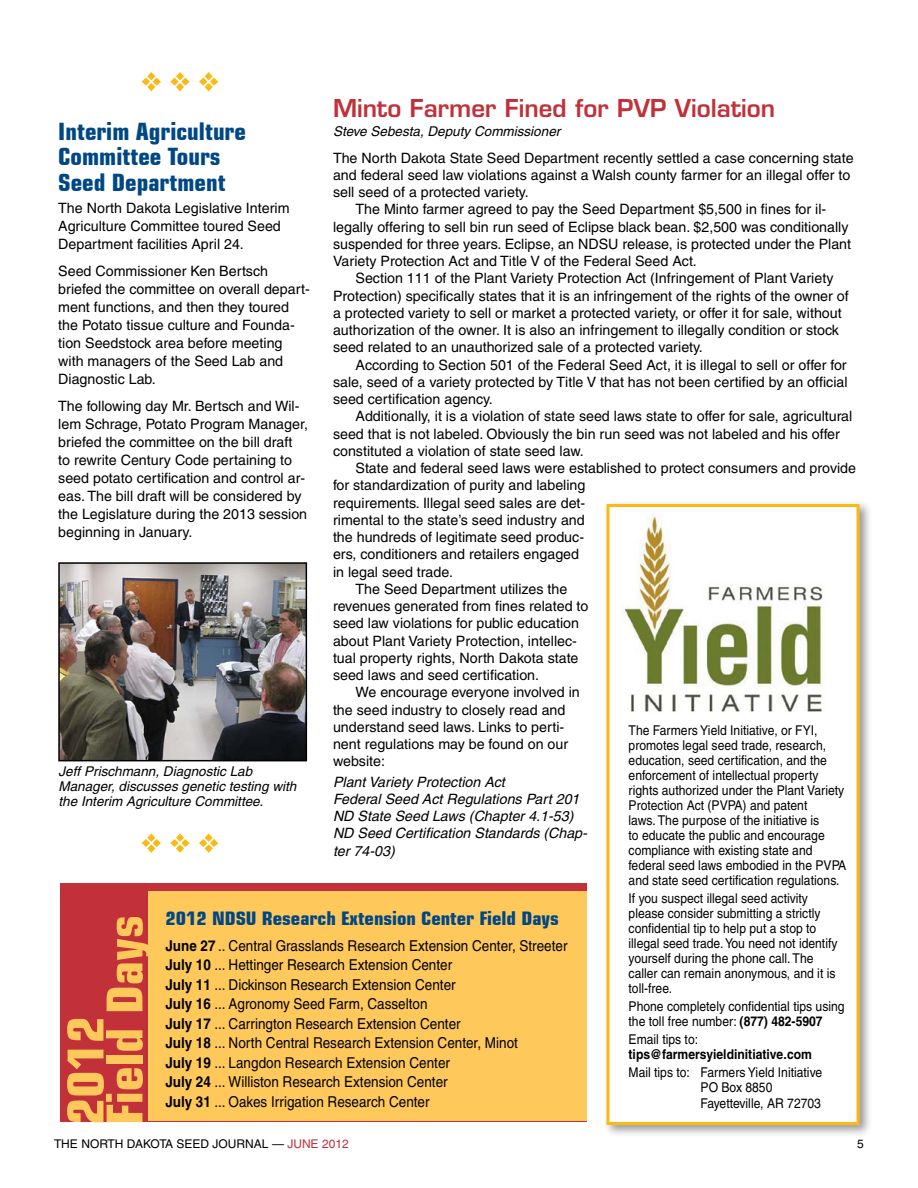
<style>
.page{position:relative;width:918px;height:1188px;background:#fff}
.page>*{position:absolute;margin:0;border:0;box-sizing:border-box;transform-origin:0 0}
.Subhead_1a{font:700 condensed 49.5px/39px "Square 721 BT";color:#ffc85b;scale:1.1 1}
.Subhead_1_bold_narro{font:700 condensed 24px/25.5px "Square 721 BT";color:#004785;scale:1.05 1}
.Subhead_1{font:24px "Square 721 Dm";color:#c2303a}
.Subhead_1a-2{font:700 condensed 18.75px "Square 721 BT";color:#004785;scale:1.1 1}
.Body_text{font:15px "Helvetica";color:#000;scale:.9 1}
.Body_text-2{font:14.25px/17.2px "Helvetica";color:#000}
.Body_text-3{font:italic 14.25px/17.2px "Helvetica";color:#000}
.Body_text_-_articles{font:13.5px/15px "Helvetica";color:#000;scale:.9 1}
.Author{font:italic 13.5px/15px "Helvetica";color:#000}
.Body_text_-_articles-2{font:700 13.5px/15px "Helvetica";color:#000;scale:.9 1}
.t1{font:12px "Helvetica";color:#000}
.s1{font-weight:700}
.s2{font-weight:400}
.s3{color:#c2303a}
</style>
<div class="page">
<div style="left:60px;top:883px;width:526px;height:238px;background:#c2303a"></div>
<div style="left:148px;top:891px;width:438px;height:230px;background:#ffc85b"></div>
<div style="left:602px;top:500px;width:270px;height:638px;background:#000;opacity:.4"></div>
<div style="left:606px;top:504px;width:254px;height:621px;background:#fff;border:3px solid #fdb913"></div>
<img style="left:623px;top:515px;width:202px;height:198px">
<svg style="left:142px;top:72px;width:76px;height:19px"></svg>
<svg style="left:142px;top:833px;width:76px;height:20px"></svg>
<img style="left:61px;top:565px;width:243px;height:193px">
<div style="left:58px;top:562px;width:249px;height:199px;border:2px solid #000"></div>
<p class="Subhead_1" style="left:333px;top:93px;width:444px">Minto Farmer Fined for PVP Violation</p>
<p class="Author" style="left:333px;top:124px;width:229px">Steve Sebesta, Deputy Commissioner</p>
<p class="Body_text-2" style="left:333px;top:149px;width:522px">The North Dakota State Seed Department recently settled a case concerning state and federal seed law violations against a Walsh county farmer for an illegal offer to sell seed of a protected variety.</p>
<p class="Body_text-2" style="left:333px;top:201px;width:520px;text-indent:22px">The Minto farmer agreed to pay the Seed Department $5,500 in fines for il&shy;legally offering to sell bin run seed of Eclipse black bean. $2,500 was conditionally suspended for three years. Eclipse, an NDSU release, is protected under the Plant Variety Protection Act and Title V of the Federal Seed Act.</p>
<p class="Body_text-2" style="left:333px;top:270px;width:517px;text-indent:22px">Section 111 of the Plant Variety Protection Act (Infringement of Plant Variety Protection) specifically states that it is an infringement of the rights of the owner of a protected variety to sell or market a protected variety, or offer it for sale, without authorization of the owner. It is also an infringement to illegally condition or stock seed related to an unauthorized sale of a protected variety.</p>
<p class="Body_text-2" style="left:333px;top:356px;width:516px;text-align:justify;text-indent:22px">According to Section 501 of the Federal Seed Act, it is illegal to sell or offer for sale, seed of a variety protected by Title V that has not been certified by an official seed certification agency.</p>
<p class="Body_text-2" style="left:333px;top:408px;width:521px;text-indent:22px">Additionally, it is a violation of state seed laws state to offer for sale, agricultural seed that is not labeled. Obviously the bin run seed was not labeled and his offer constituted a violation of state seed law.</p>
<p class="Body_text-2" style="left:333px;top:460px;width:525px;text-indent:22px">State and federal seed laws were established to protect consumers and provide for standardization of purity and labeling<br>requirements. Illegal seed sales are det-<br>rimental to the state’s seed industry and<br>the hundreds of legitimate seed produc-<br>ers, conditioners and retailers engaged<br>in legal seed trade.</p>
<p class="Body_text-2" style="left:333px;top:580px;width:257px;text-indent:22px">The Seed Department utilizes the revenues generated from fines related to seed law violations for public education about Plant Variety Protection, intellec&shy;tual property rights, North Dakota state seed laws and seed certification.</p>
<p class="Body_text-2" style="left:333px;top:684px;width:248px;text-indent:22px">We encourage everyone involved in the seed industry to closely read and understand seed laws. Links to perti&shy;nent regulations may be found on our website:</p>
<p class="Body_text-3" style="left:333px;top:773px;width:173px">Plant Variety Protection Act</p>
<p class="Body_text-3" style="left:333px;top:790px;width:248px">Federal Seed Act Regulations Part 201</p>
<p class="Body_text-3" style="left:333px;top:808px;width:242px">ND State Seed Laws (Chapter 4.1-53)</p>
<p class="Body_text-3" style="left:333px;top:825px;width:256px">ND Seed Certification Standards (Chap&shy;ter 74-03)</p>
<p class="Subhead_1_bold_narro" style="left:58px;top:118px;width:180px">Interim Agriculture<br>Committee Tours<br>Seed Department</p>
<p class="Body_text-2" style="left:58px;top:199px;width:233px;line-height:18px">The North Dakota Legislative Interim<br>Agriculture Committee toured Seed<br>Department facilities April 24.</p>
<p class="Body_text-2" style="left:58px;top:262px;width:253px;line-height:18px">Seed Commissioner Ken Bertsch briefed the committee on overall depart&shy;ment functions, and then they toured the Potato tissue culture and Founda&shy;tion Seedstock area before meeting with managers of the Seed Lab and<br>Diagnostic Lab.</p>
<p class="Body_text-2" style="left:58px;top:397px;width:251px;line-height:18px">The following day Mr. Bertsch and Wil&shy;lem Schrage, Potato Program Manager, briefed the committee on the bill draft<br>to rewrite Century Code pertaining to seed potato certification and control ar&shy;eas. The bill draft will be considered by the Legislature during the 2013 session beginning in January.</p>
<p class="Body_text_-_articles" style="left:629px;top:723px;width:244px">The Farmers Yield Initiative, or FYI, promotes legal seed trade, research, education, seed certification, and the enforcement of intellectual property rights authorized under the Plant Variety Protection Act (PVPA) and patent<br>laws. The purpose of the initiative is<br>to educate the public and encourage compliance with existing state and federal seed laws embodied in the PVPA and state seed certification regulations.</p>
<p class="Body_text_-_articles" style="left:629px;top:891px;width:234px">If you suspect illegal seed activity please consider submitting a strictly confidential tip to help put a stop to illegal seed trade. You need not identify yourself during the phone call. The caller can remain anonymous, and it is toll-free.</p>
<p class="Body_text_-_articles" style="left:629px;top:999px;width:242px">Phone completely confidential tips using the toll free number: <span class="s1">(877) 482-5907</span></p>
<p class="Body_text_-_articles-2" style="left:629px;top:1032px;width:205px"><span class="s2">Email tips to: </span>tips@farmersyieldinitiative.com</p>
<p class="Body_text_-_articles" style="left:629px;top:1065px;width:217px">Mail tips to: Farmers Yield Initiative</p>
<p class="Body_text_-_articles" style="left:701px;top:1080px;width:81px">PO Box 8850</p>
<p class="Body_text_-_articles" style="left:701px;top:1095px;width:135px">Fayetteville, AR 72703</p>
<p class="Author" style="left:58px;top:764px;width:239px">Jeff Prischmann, Diagnostic Lab<br>Manager, discusses genetic testing with the Interim Agriculture Committee.</p>
<p class="Subhead_1a-2" style="left:166px;top:907px;width:359px">2012 NDSU Research Extension Center Field Days</p>
<p class="Body_text" style="left:166px;top:937px;width:448px"><span class="s1">June 27</span> .. Central Grasslands Research Extension Center, Streeter</p>
<p class="Body_text" style="left:166px;top:956px;width:320px"><span class="s1">July 10</span> ... Hettinger Research Extension Center</p>
<p class="Body_text" style="left:166px;top:976px;width:324px"><span class="s1">July 11</span> ... Dickinson Research Extension Center</p>
<p class="Body_text" style="left:166px;top:995px;width:292px"><span class="s1">July 16</span> ... Agronomy Seed Farm, Casselton</p>
<p class="Body_text" style="left:166px;top:1015px;width:329px"><span class="s1">July 17</span> ... Carrington Research Extension Center</p>
<p class="Body_text" style="left:166px;top:1034px;width:393px"><span class="s1">July 18</span> ... North Central Research Extension Center, Minot</p>
<p class="Body_text" style="left:166px;top:1054px;width:317px"><span class="s1">July 19</span> ... Langdon Research Extension Center</p>
<p class="Body_text" style="left:166px;top:1073px;width:315px"><span class="s1">July 24</span> ... Williston Research Extension Center</p>
<p class="Body_text" style="left:166px;top:1093px;width:295px"><span class="s1">July 31</span> ... Oakes Irrigation Research Center</p>
<p class="Subhead_1a" style="left:66px;top:1125px;width:192px;rotate:-90deg">2012<br>Field Days</p>
<p class="t1" style="left:54px;top:1137px;width:296px">THE NORTH DAKOTA SEED JOURNAL — <span class="s3">JUNE 2012</span></p>
<p class="t1" style="left:857px;top:1137px;width:8px">5</p>
</div>
